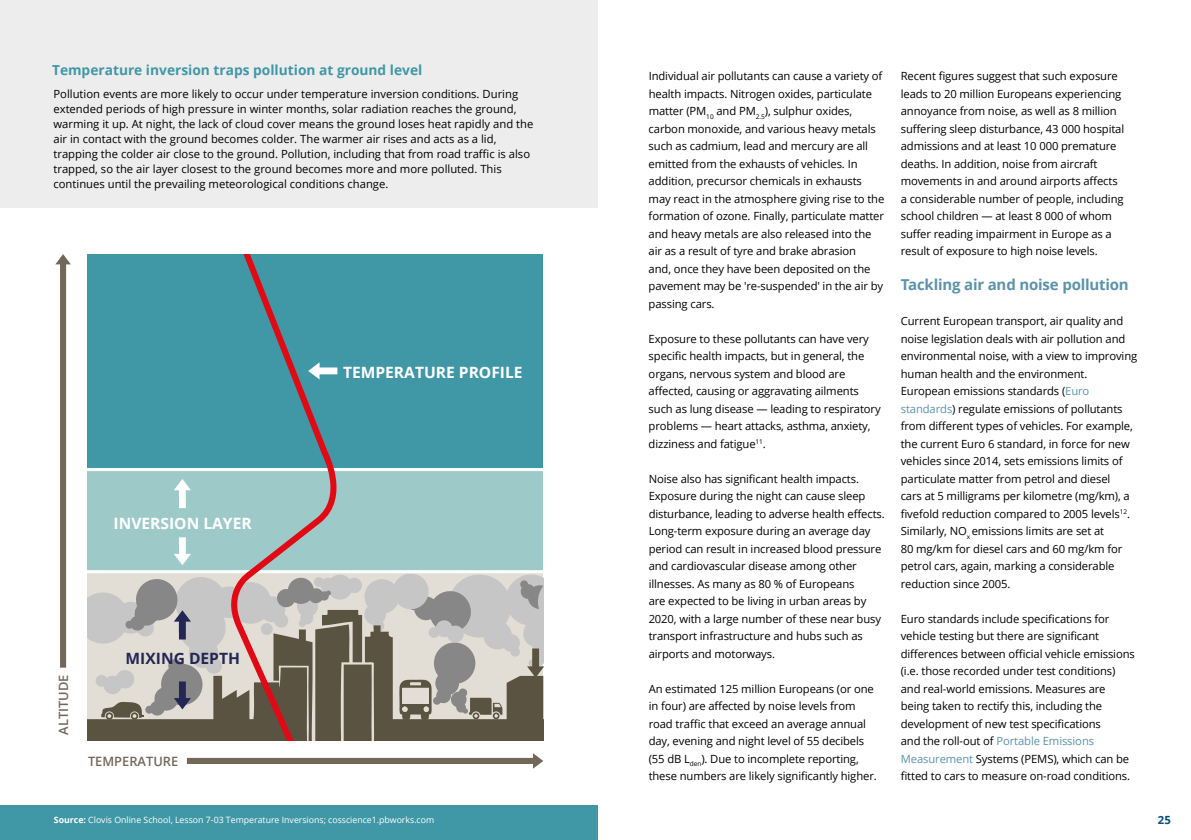
<style>
.page{position:relative;width:1191px;height:840px;background:#fff}
.page>*{position:absolute;margin:0;border:0;box-sizing:border-box;transform-origin:0 0}
.t1{font:700 15.62px "Open Sans";color:#fff}
.t2{font:700 15.62px "Open Sans";color:#242753}
.t3{font:700 15px "Open Sans";letter-spacing:-.015em;color:#5b93ab}
.t4{font:700 13.75px "Open Sans";color:#4097a6}
.t5{font:600 12.88px "Open Sans";color:#736758}
.t6{font:11.25px/17.5px "Open Sans";letter-spacing:-.01em;color:#000}
.t7{font:700 11.25px "Open Sans";color:#004b7f}
.t8{font:8.75px "Open Sans";color:#fff}
.s1{font-weight:700}
.s2{color:#5b93ab}
</style>
<div class="page">
<div style="left:87px;top:469px;width:456px;height:103px;background:#9ec9c9"></div>
<div style="left:87px;top:254px;width:456px;height:215px;background:#4097a6"></div>
<svg style="left:174px;top:537px;width:17px;height:28px"></svg>
<svg style="left:174px;top:479px;width:17px;height:29px"></svg>
<svg style="left:55px;top:254px;width:16px;height:413px"></svg>
<svg style="left:187px;top:753px;width:356px;height:15px"></svg>
<hr style="left:83px;top:570px;width:494px;height:3px;background:#fff">
<hr style="left:83px;top:468px;width:494px;height:3px;background:#fff">
<svg style="left:223px;top:254px;width:125px;height:318px"></svg>
<svg style="left:87px;top:572px;width:457px;height:169px;background:#a6a098"></svg>
<div style="left:0;top:805px;width:597px;height:35px;background:#4097a6"></div>
<div style="left:0;top:0;width:597px;height:208px;background:#ededed"></div>
<p class="t4" style="left:52px;top:60px;width:372px">Temperature inversion traps pollution at ground level</p>
<p class="t6" style="left:53px;top:87px;width:481px;line-height:15px">Pollution events are more likely to occur under temperature inversion conditions. During extended periods of high pressure in winter months, solar radiation reaches the ground, warming it up. At night, the lack of cloud cover means the ground loses heat rapidly and the air in contact with the ground becomes colder. The warmer air rises and acts as a lid, trapping the colder air close to the ground. Pollution, including that from road traffic is also trapped, so the air layer closest to the ground becomes more and more polluted. This continues until the prevailing meteorological conditions change.</p>
<h1 class="t1" style="left:114px;top:512px;width:140px">INVERSION LAYER</h1>
<p class="t5" style="left:55px;top:735px;width:62px;rotate:-90deg">ALTITUDE</p>
<h1 class="t2" style="left:126px;top:647px;width:116px">MIXING DEPTH</h1>
<p class="t5" style="left:88px;top:753px;width:92px">TEMPERATURE</p>
<h1 class="t1" style="left:343px;top:361px;width:181px">TEMPERATURE PROFILE</h1>
<p class="t8" style="left:54px;top:813px;width:382px"><span class="s1">Source:</span> Clovis Online School, Lesson 7-03 Temperature Inversions; cosscience1.pbworks.com</p>
<p class="t6" style="left:648px;top:67px;width:237px">Individual air pollutants can cause a variety of health impacts. Nitrogen oxides, particulate matter (PM<sub>10</sub> and PM<sub>2.5</sub>), sulphur oxides, carbon monoxide, and various heavy metals such as cadmium, lead and mercury are all emitted from the exhausts of vehicles. In addition, precursor chemicals in exhausts may react in the atmosphere giving rise to the formation of ozone. Finally, particulate matter and heavy metals are also released into the air as a result of tyre and brake abrasion<br>and, once they have been deposited on the pavement may be 're-suspended' in the air by passing cars.</p>
<p class="t6" style="left:648px;top:329px;width:233px">Exposure to these pollutants can have very specific health impacts, but in general, the organs, nervous system and blood are affected, causing or aggravating ailments such as lung disease — leading to respiratory problems — heart attacks, asthma, anxiety, dizziness and fatigue<sup>11</sup>.</p>
<p class="t6" style="left:648px;top:469px;width:238px">Noise also has significant health impacts.<br>Exposure during the night can cause sleep disturbance, leading to adverse health effects.<br>Long-term exposure during an average day period can result in increased blood pressure and cardiovascular disease among other illnesses. As many as 80 % of Europeans<br>are expected to be living in urban areas by 2020, with a large number of these near busy transport infrastructure and hubs such as airports and motorways.</p>
<p class="t6" style="left:648px;top:679px;width:230px">An estimated 125 million Europeans (or one in four) are affected by noise levels from road traffic that exceed an average annual day, evening and night level of 55 decibels (55 dB L<sub>den</sub>). Due to incomplete reporting, these numbers are likely significantly higher.</p>
<p class="t6" style="left:900px;top:67px;width:225px">Recent figures suggest that such exposure leads to 20 million Europeans experiencing annoyance from noise, as well as 8 million suffering sleep disturbance, 43 000 hospital admissions and at least 10 000 premature deaths. In addition, noise from aircraft movements in and around airports affects a considerable number of people, including school children — at least 8 000 of whom suffer reading impairment in Europe as a result of exposure to high noise levels.</p>
<h2 class="t3" style="left:900px;top:274px;width:229px">Tackling air and noise pollution</h2>
<p class="t6" style="left:900px;top:312px;width:238px">Current European transport, air quality and noise legislation deals with air pollution and environmental noise, with a view to improving human health and the environment.<br>European emissions standards (<span class="s2">Euro standards</span>) regulate emissions of pollutants from different types of vehicles. For example, the current Euro 6 standard, in force for new vehicles since 2014, sets emissions limits of particulate matter from petrol and diesel<br>cars at 5 milligrams per kilometre (mg/km), a fivefold reduction compared to 2005 levels<sup>12</sup>.<br>Similarly, NO<sub>x</sub> emissions limits are set at<br>80 mg/km for diesel cars and 60 mg/km for petrol cars, again, marking a considerable reduction since 2005.</p>
<p class="t6" style="left:900px;top:609px;width:236px">Euro standards include specifications for vehicle testing but there are significant differences between official vehicle emissions (i.e. those recorded under test conditions) and real-world emissions. Measures are being taken to rectify this, including the development of new test specifications<br>and the roll-out of <span class="s2">Portable Emissions Measurement</span> Systems (PEMS), which can be fitted to cars to measure on-road conditions.</p>
<p class="t7" style="left:1157px;top:812px;width:15px">25</p>
</div>
